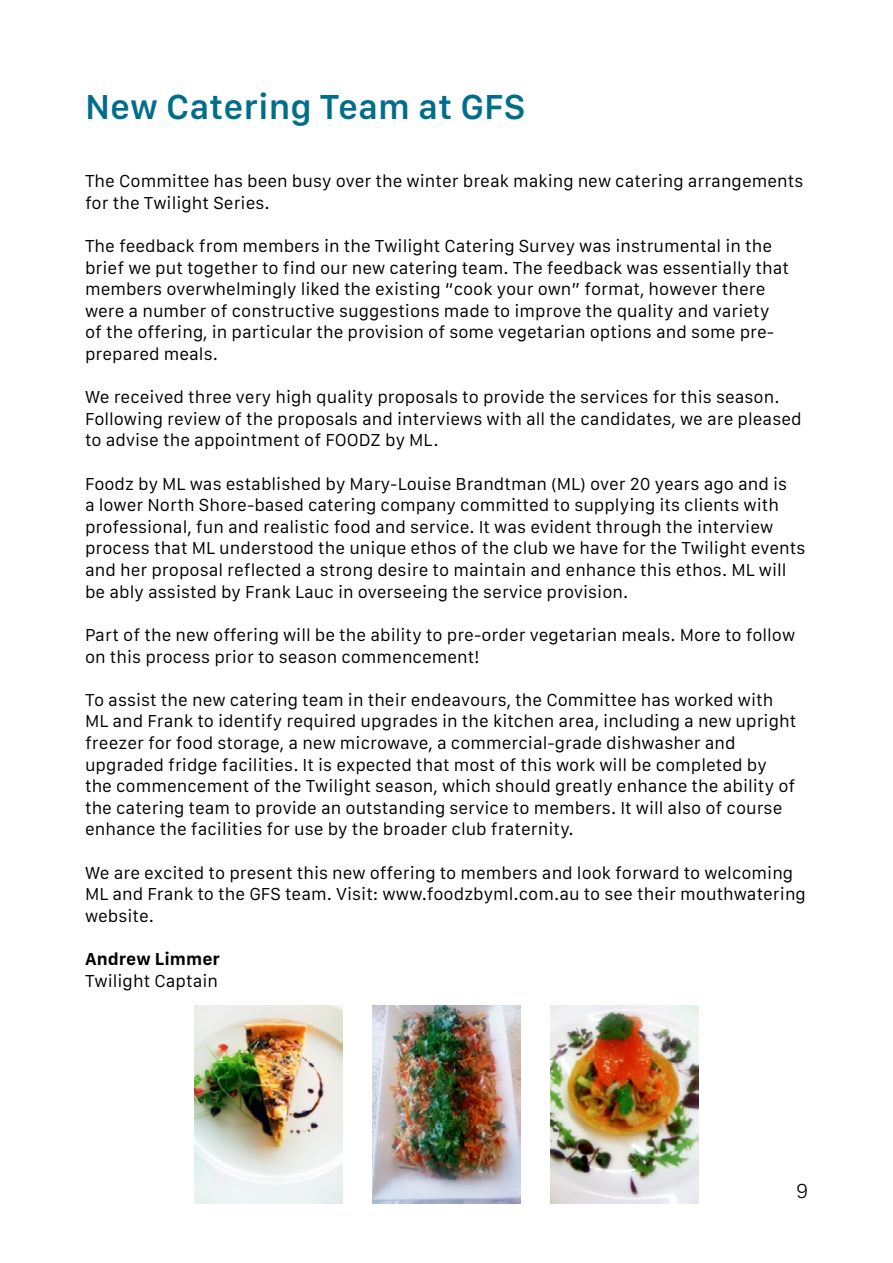
<style>
.page{position:relative;width:893px;height:1263px;background:#fff}
.page>*{position:absolute;margin:0;border:0;box-sizing:border-box;transform-origin:0 0}
.t1{font:600 36px "San Francisco Text";color:#006e8a}
.t2{font:300 21px "San Francisco Text";color:#000}
.t3{font:18px/21.6px "San Francisco Text";color:#000}
.t4{font:700 18px "San Francisco Text";color:#000}
</style>
<div class="page">
<img style="left:195px;top:1006px;width:148px;height:198px">
<img style="left:372px;top:1006px;width:148px;height:198px">
<img style="left:550px;top:1006px;width:148px;height:198px">
<h1 class="t1" style="left:85px;top:84px;width:442px">New Catering Team at GFS</h1>
<p class="t3" style="left:85px;top:170px;width:720px">The Committee has been busy over the winter break making new catering arrangements for the Twilight Series.</p>
<p class="t3" style="left:85px;top:235px;width:706px">The feedback from members in the Twilight Catering Survey was instrumental in the brief we put together to find our new catering team. The feedback was essentially that members overwhelmingly liked the existing “cook your own” format, however there were a number of constructive suggestions made to improve the quality and variety of the offering, in particular the provision of some vegetarian options and some pre&shy;prepared meals.</p>
<p class="t3" style="left:85px;top:386px;width:718px">We received three very high quality proposals to provide the services for this season.<br>Following review of the proposals and interviews with all the candidates, we are pleased to advise the appointment of FOODZ by ML.</p>
<p class="t3" style="left:85px;top:472px;width:722px">Foodz by ML was established by Mary-Louise Brandtman (ML) over 20 years ago and is<br>a lower North Shore-based catering company committed to supplying its clients with professional, fun and realistic food and service. It was evident through the interview process that ML understood the unique ethos of the club we have for the Twilight events and her proposal reflected a strong desire to maintain and enhance this ethos. ML will be ably assisted by Frank Lauc in overseeing the service provision.</p>
<p class="t3" style="left:85px;top:623px;width:712px">Part of the new offering will be the ability to pre-order vegetarian meals. More to follow on this process prior to season commencement!</p>
<p class="t3" style="left:85px;top:688px;width:713px">To assist the new catering team in their endeavours, the Committee has worked with ML and Frank to identify required upgrades in the kitchen area, including a new upright freezer for food storage, a new microwave, a commercial-grade dishwasher and upgraded fridge facilities. It is expected that most of this work will be completed by the commencement of the Twilight season, which should greatly enhance the ability of the catering team to provide an outstanding service to members. It will also of course enhance the facilities for use by the broader club fraternity.</p>
<p class="t3" style="left:85px;top:861px;width:722px">We are excited to present this new offering to members and look forward to welcoming<br>ML and Frank to the GFS team. Visit: www.foodzbyml.com.au to see their mouthwatering website.</p>
<p class="t4" style="left:85px;top:947px;width:137px">Andrew Limmer</p>
<p class="t3" style="left:85px;top:969px;width:135px">Twilight Captain</p>
<p class="t2" style="left:796px;top:1178px;width:14px">9</p>
</div>
